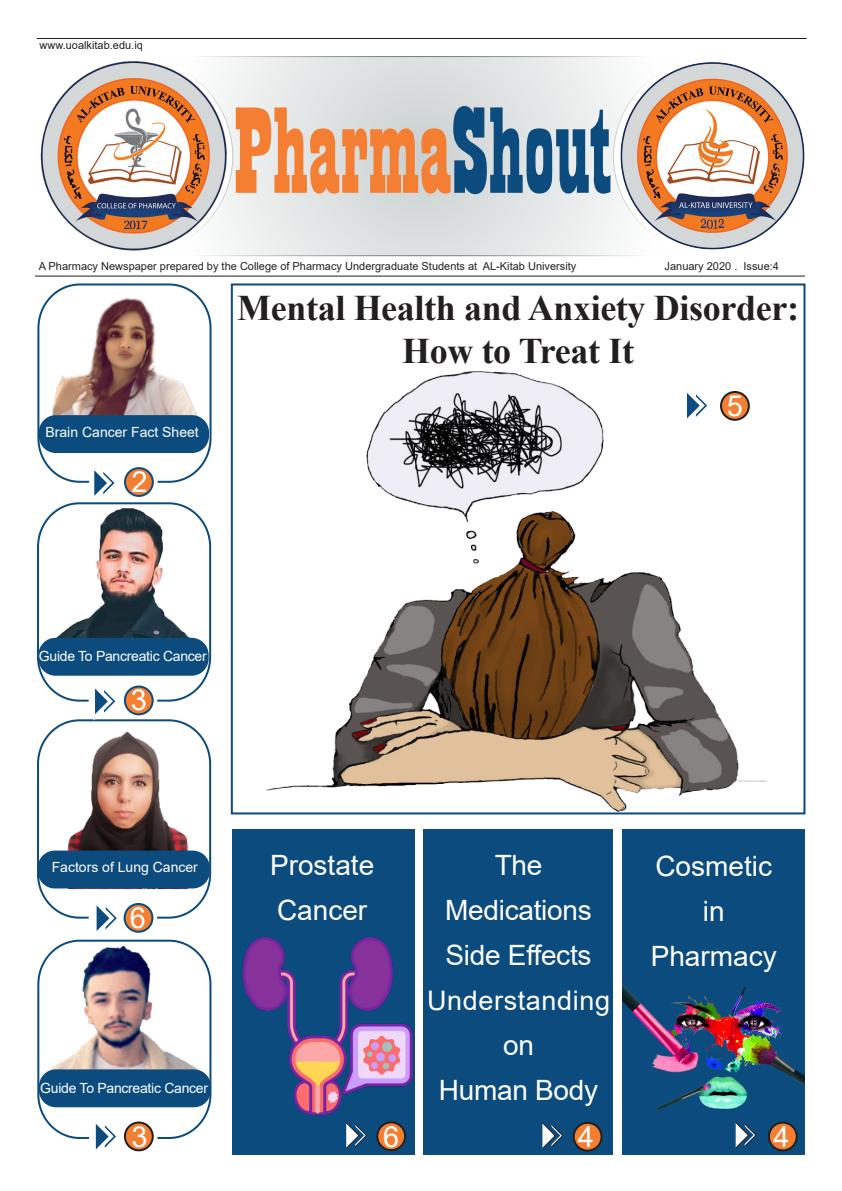
<style>
.page{position:relative;width:842px;height:1191px;background:#fff}
.page>*{position:absolute;margin:0;border:0;box-sizing:border-box;transform-origin:0 0}
.t1{font:128px "Playbill";color:#f47f32}
.arial_11{font:700 36px "Times New Roman";letter-spacing:-.01em;color:#231f20}
.t2{font:29px "Arial";color:#fff}
.arial_11-2{font:28px/45px "Arial";letter-spacing:-.005em;color:#fff}
.arial_11-3{font:27px "Arial";letter-spacing:.025em;color:#fff}
.arial_11-4{font:14px "Arial";letter-spacing:-.02em;color:#fff}
.arial_11-5{font:14px "Arial";color:#fff}
.arial_11-6{font:11px "Arial";color:#231f20}
.s1{color:#0c4b7e}
</style>
<div class="page">
<img style="left:47px;top:294px;width:162px;height:131px">
<div style="left:232px;top:829px;width:182px;height:326px;background:#0c4b7e"></div>
<div style="left:423px;top:829px;width:190px;height:326px;background:#0c4b7e"></div>
<img style="left:47px;top:502px;width:165px;height:167px">
<img style="left:40px;top:942px;width:172px;height:165px">
<img style="left:37px;top:730px;width:175px;height:160px">
<hr style="left:35px;top:276px;width:770px;height:1px;background:#231f20">
<div style="left:37px;top:283px;width:175px;height:200px;border:2px solid #0c4b7e;border-radius:42px"></div>
<svg style="left:93px;top:470px;width:21px;height:26px"></svg>
<div style="left:125px;top:468px;width:28px;height:28px;background:#f47f32;border-radius:50%"></div>
<div style="left:124px;top:467px;width:30px;height:30px;border:2px solid #0c4b7e;border-radius:50%"></div>
<div style="left:37px;top:502px;width:174px;height:199px;border:2px solid #0c4b7e;border-radius:42px"></div>
<div style="left:125px;top:686px;width:28px;height:28px;background:#f47f32;border-radius:50%"></div>
<div style="left:124px;top:685px;width:30px;height:30px;border:2px solid #0c4b7e;border-radius:50%"></div>
<div style="left:37px;top:719px;width:174px;height:199px;border:2px solid #0c4b7e;border-radius:42px"></div>
<div style="left:125px;top:904px;width:27px;height:27px;background:#f47f32;border-radius:50%"></div>
<div style="left:124px;top:903px;width:29px;height:29px;border:2px solid #0c4b7e;border-radius:50%"></div>
<div style="left:37px;top:939px;width:174px;height:200px;border:2px solid #0c4b7e;border-radius:42px"></div>
<div style="left:125px;top:1122px;width:28px;height:28px;background:#f47f32;border-radius:50%"></div>
<div style="left:124px;top:1121px;width:30px;height:30px;border:2px solid #231f20;border-radius:50%"></div>
<div style="left:38px;top:638px;width:171px;height:37px;background:#0c4b7e;border-radius:17px"></div>
<div style="left:39px;top:1069px;width:172px;height:38px;background:#0c4b7e;border-radius:17px"></div>
<img style="left:716px;top:62px;width:89px;height:188px">
<svg style="left:200px;top:56px;width:516px;height:201px"></svg>
<div style="left:622px;top:829px;width:183px;height:326px;background:#0c4b7e"></div>
<div style="left:574px;top:1122px;width:27px;height:28px;background:#f47f32;border-radius:50%"></div>
<div style="left:573px;top:1121px;width:29px;height:30px;border:2px solid #231f20;border-radius:50%"></div>
<svg style="left:542px;top:1122px;width:21px;height:27px"></svg>
<div style="left:769px;top:1122px;width:28px;height:28px;background:#f47f32;border-radius:50%"></div>
<div style="left:768px;top:1121px;width:30px;height:30px;border:2px solid #231f20;border-radius:50%"></div>
<svg style="left:377px;top:1122px;width:28px;height:28px"></svg>
<div style="left:376px;top:1121px;width:30px;height:30px;border:2px solid #231f20;border-radius:50%"></div>
<hr style="left:37px;top:38px;width:770px;height:1px;background:#231f20">
<img style="left:40px;top:59px;width:188px;height:198px">
<svg style="left:94px;top:688px;width:21px;height:32px"></svg>
<svg style="left:95px;top:905px;width:22px;height:26px"></svg>
<svg style="left:94px;top:1124px;width:22px;height:26px"></svg>
<div style="left:231px;top:283px;width:574px;height:531px;border:2px solid #0c4b7e"></div>
<svg style="left:735px;top:1122px;width:21px;height:26px"></svg>
<img style="left:267px;top:371px;width:500px;height:440px">
<img style="left:622px;top:984px;width:183px;height:127px">
<div style="left:38px;top:850px;width:172px;height:38px;background:#0c4b7e;border-radius:17px"></div>
<div style="left:39px;top:415px;width:170px;height:38px;background:#0c4b7e;border-radius:17px"></div>
<img style="left:242px;top:937px;width:171px;height:210px">
<p class="arial_11-6" style="left:40px;top:38px;width:105px">www.uoalkitab.edu.iq</p>
<p class="t1" style="left:233px;top:87px;width:380px">Pharma<span class="s1">Shout</span></p>
<p class="arial_11-6" style="left:39px;top:258px;width:539px">A Pharmacy Newspaper prepared by the College of Pharmacy Undergraduate Students at AL-Kitab University</p>
<p class="arial_11-6" style="left:665px;top:258px;width:116px">January 2020 . Issue:4</p>
<p class="arial_11" style="left:237px;top:282px;width:563px">Mental Health and Anxiety Disorder:</p>
<p class="arial_11" style="left:402px;top:325px;width:233px">How to Treat It</p>
<p class="arial_11-5" style="left:46px;top:423px;width:155px">Brain Cancer Fact Sheet</p>
<p class="t2" style="left:132px;top:461px;width:18px">2</p>
<p class="arial_11-4" style="left:39px;top:646px;width:169px">Guide To Pancreatic Cancer</p>
<p class="t2" style="left:131px;top:680px;width:18px">3</p>
<p class="arial_11-5" style="left:52px;top:857px;width:148px">Factors of Lung Cancer</p>
<p class="t2" style="left:130px;top:898px;width:18px">6</p>
<p class="arial_11-4" style="left:40px;top:1078px;width:169px">Guide To Pancreatic Cancer</p>
<p class="t2" style="left:727px;top:386px;width:18px">5</p>
<p class="arial_11-2" style="left:270px;top:842px;width:106px">Prostate<br>Cancer</p>
<p class="arial_11-2" style="left:495px;top:842px;width:49px">The</p>
<p class="arial_11-2" style="left:445px;top:887px;width:148px">Medications</p>
<p class="arial_11-2" style="left:445px;top:932px;width:147px">Side Effects</p>
<p class="arial_11-3" style="left:427px;top:982px;width:185px">Understanding</p>
<p class="arial_11-2" style="left:503px;top:1022px;width:32px">on</p>
<p class="arial_11-2" style="left:439px;top:1067px;width:161px">Human Body</p>
<p class="arial_11-2" style="left:655px;top:843px;width:118px">Cosmetic</p>
<p class="arial_11-2" style="left:703px;top:888px;width:23px">in</p>
<p class="arial_11-2" style="left:651px;top:933px;width:128px">Pharmacy</p>
<p class="t2" style="left:131px;top:1116px;width:18px">3</p>
<p class="t2" style="left:383px;top:1116px;width:18px">6</p>
<p class="t2" style="left:578px;top:1117px;width:18px">4</p>
<p class="t2" style="left:773px;top:1116px;width:18px">4</p>
</div>
